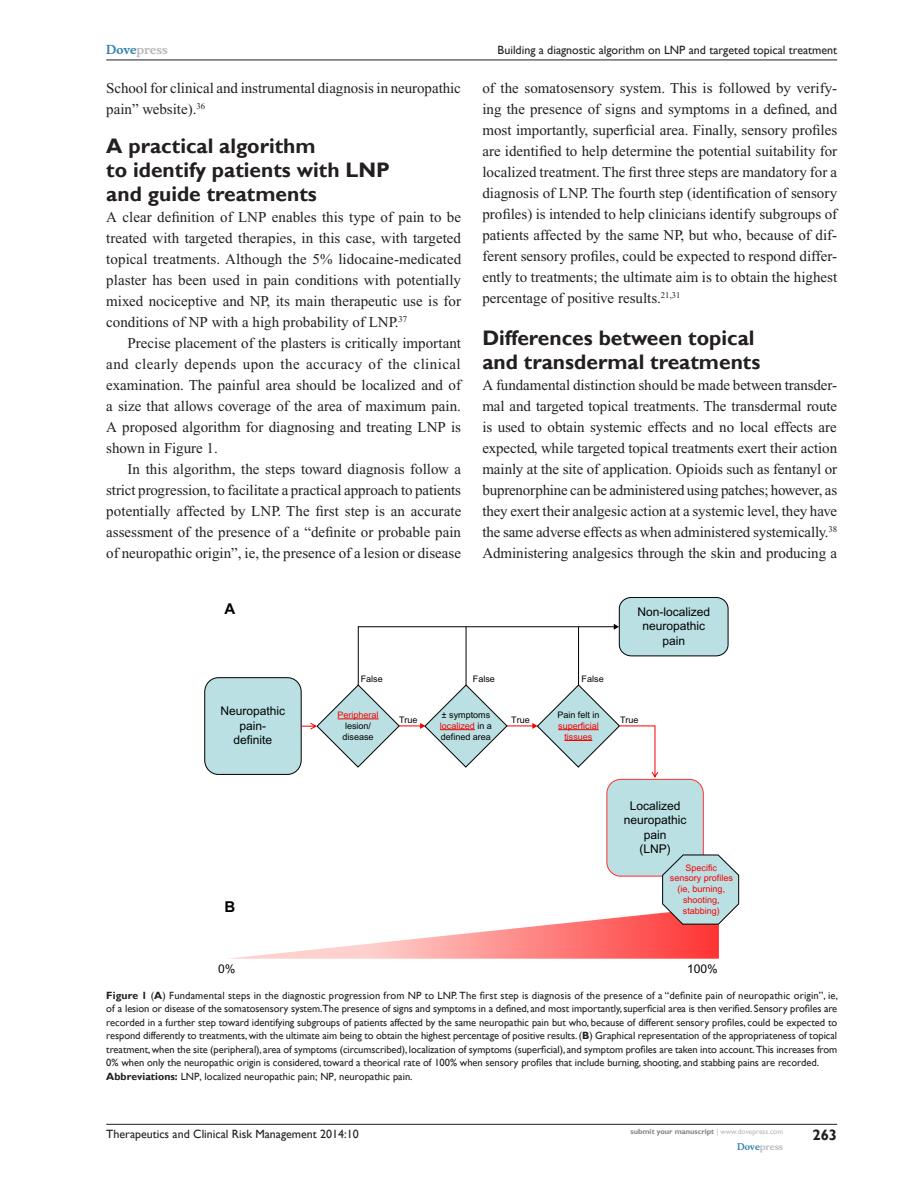
<style>
.page{position:relative;width:918px;height:1188px;background:#fff}
.page>*{position:absolute;margin:0;border:0;box-sizing:border-box;transform-origin:0 0}
.t1{font:700 21px/24px "Gill Sans";color:#231f20}
.Tx{font:15px/21px "Times New Roman";color:#231f20;text-align:justify}
.TxF{font:15px/21px "Times New Roman";color:#231f20;text-align:justify}
.t2{font:700 15px "Gill Sans";color:#231f20}
.t3{font:700 15px "Arial";color:#000}
.t4{font:12px "Gill Sans";color:#231f20}
.t5{font:12px/14.4px "Arial";color:#000;text-align:center}
.t6{font:700 12px "Musee";color:#b8b9bc}
.FC{font:10.5px/13.5px "Gill Sans";letter-spacing:-.005em;color:#231f20;text-align:justify}
.t7{font:9px/10.8px "Arial";color:#000}
.t8{font:9px/10.8px "Arial";color:#f40000;text-align:center}
.t9{font:700 9px "Musee";color:#b8b9bc}
.t10{font:700 7.5px "Gill Sans";color:#808285}
.s1{color:#3485ae}
.s2{color:#000}
.s3{color:#f40000}
.s4{font-weight:700}
.s5{font-weight:400;color:#b8b9bc}
</style>
<div class="page">
<hr style="left:106px;top:1124px;width:731px;height:1px;background:#231f20">
<hr style="left:106px;top:60px;width:731px;height:1px;background:#231f20">
<div style="left:607px;top:779px;width:96px;height:97px;background:#bae0e3;border-radius:14px"></div>
<div style="left:606px;top:779px;width:98px;height:98px;border:1px solid #fe3231;border-radius:14px"></div>
<div style="left:205px;top:678px;width:96px;height:96px;background:#bae0e3;border-radius:14px"></div>
<div style="left:204px;top:677px;width:98px;height:98px;border:1px solid #000;border-radius:14px"></div>
<svg style="left:229px;top:854px;width:510px;height:105px"></svg>
<svg style="left:300px;top:597px;width:429px;height:181px"></svg>
<hr style="left:440px;top:729px;width:35px;height:1px;background:#f40000">
<hr style="left:338px;top:719px;width:41px;height:1px;background:#f40000">
<p class="t6" style="left:106px;top:43px;width:63px"><span class="s1">Dove</span>press</p>
<p class="t4" style="left:498px;top:43px;width:341px">Building a diagnostic algorithm on LNP and targeted topical treatment</p>
<p class="Tx" style="left:106px;top:77px;width:356px">School for clinical and instrumental diagnosis in neuropathic pain” website).<sup>36</sup></p>
<h1 class="t1" style="left:106px;top:134px;width:285px">A practical algorithm<br>to identify patients with LNP and guide treatments</h1>
<p class="TxF" style="left:106px;top:206px;width:357px">A clear definition of LNP enables this type of pain to be treated with targeted therapies, in this case, with targeted topical treatments. Although the 5% lidocaine-medicated plaster has been used in pain conditions with potentially mixed nociceptive and NP, its main therapeutic use is for conditions of NP with a high probability of LNP.<sup>37</sup></p>
<p class="Tx" style="left:106px;top:332px;width:356px;text-indent:21px">Precise placement of the plasters is critically important and clearly depends upon the accuracy of the clinical examination. The painful area should be localized and of a size that allows coverage of the area of maximum pain.<br>A proposed algorithm for diagnosing and treating LNP is shown in Figure 1.</p>
<p class="Tx" style="left:106px;top:458px;width:357px;text-indent:21px">In this algorithm, the steps toward diagnosis follow a strict progression, to facilitate a practical approach to patients potentially affected by LNP. The first step is an accurate assessment of the presence of a “definite or probable pain of neuropathic origin”, ie, the presence of a lesion or disease</p>
<p class="Tx" style="left:482px;top:77px;width:356px">of the somatosensory system. This is followed by verify&shy;ing the presence of signs and symptoms in a defined, and most importantly, superficial area. Finally, sensory profiles are identified to help determine the potential suitability for localized treatment. The first three steps are mandatory for a diagnosis of LNP. The fourth step (identification of sensory profiles) is intended to help clinicians identify subgroups of patients affected by the same NP, but who, because of dif&shy;ferent sensory profiles, could be expected to respond differ&shy;ently to treatments; the ultimate aim is to obtain the highest percentage of positive results.<sup>21,31</sup></p>
<h1 class="t1" style="left:482px;top:326px;width:280px">Differences between topical and transdermal treatments</h1>
<p class="TxF" style="left:482px;top:374px;width:356px">A fundamental distinction should be made between transder&shy;mal and targeted topical treatments. The transdermal route is used to obtain systemic effects and no local effects are expected, while targeted topical treatments exert their action mainly at the site of application. Opioids such as fentanyl or buprenorphine can be administered using patches; however, as they exert their analgesic action at a systemic level, they have the same adverse effects as when administered systemically.<sup>38<br></sup>Administering analgesics through the skin and producing a</p>
<p class="t3" style="left:225px;top:600px;width:12px">A</p>
<p class="t5" style="left:637px;top:605px;width:74px">Non-localized neuropathic pain</p>
<p class="t5" style="left:221px;top:704px;width:66px">Neuropathic pain&shy;definite</p>
<p class="t3" style="left:225px;top:898px;width:12px">B</p>
<p class="t7" style="left:361px;top:674px;width:24px">False</p>
<p class="t7" style="left:473px;top:674px;width:24px">False</p>
<p class="t7" style="left:582px;top:674px;width:24px">False</p>
<p class="t7" style="left:399px;top:715px;width:20px">True</p>
<p class="t8" style="left:557px;top:710px;width:44px"><span class="s2">Pain felt in </span>superficial tissues</p>
<p class="t7" style="left:338px;top:710px;width:43px;text-align:center"><span class="s3">Peripheral </span>lesion/ disease</p>
<p class="t7" style="left:511px;top:715px;width:20px">True</p>
<p class="t7" style="left:620px;top:715px;width:20px">True</p>
<p class="t7" style="left:440px;top:710px;width:54px">± symptoms <span class="s3">localized</span> in a defined area</p>
<p class="t5" style="left:624px;top:799px;width:64px">Localized neuropathic pain<br>(LNP)</p>
<p class="t8" style="left:670px;top:862px;width:65px">Specific sensory profiles (ie, burning, shooting, stabbing)</p>
<p class="t5" style="left:218px;top:962px;width:19px">0%</p>
<p class="t5" style="left:687px;top:962px;width:32px">100%</p>
<p class="FC" style="left:106px;top:988px;width:734px"><span class="s4">Figure 1</span> (<span class="s4">A</span>) Fundamental steps in the diagnostic progression from NP to LNP. The first step is diagnosis of the presence of a “definite pain of neuropathic origin”, ie, of a lesion or disease of the somatosensory system.The presence of signs and symptoms in a defined, and most importantly, superficial area is then verified. Sensory profiles are recorded in a further step toward identifying subgroups of patients affected by the same neuropathic pain but who, because of different sensory profiles, could be expected to respond differently to treatments, with the ultimate aim being to obtain the highest percentage of positive results. (<span class="s4">B</span>) Graphical representation of the appropriateness of topical treatment, when the site (peripheral), area of symptoms (circumscribed), localization of symptoms (superficial), and symptom profiles are taken into account. This increases from 0% when only the neuropathic origin is considered, toward a theorical rate of 100% when sensory profiles that include burning, shooting, and stabbing pains are recorded.</p>
<p class="FC" style="left:106px;top:1069px;width:308px"><span class="s4">Abbreviations:</span> LNP, localized neuropathic pain; NP, neuropathic pain.</p>
<p class="t4" style="left:106px;top:1127px;width:254px">Therapeutics and Clinical Risk Management 2014:10</p>
<p class="t10" style="left:631px;top:1127px;width:154px">submit your manuscript <span class="s5">| www.dovepress.com</span></p>
<p class="t9" style="left:737px;top:1141px;width:48px"><span class="s1">Dove</span>press</p>
<p class="t2" style="left:812px;top:1126px;width:26px">263</p>
</div>
